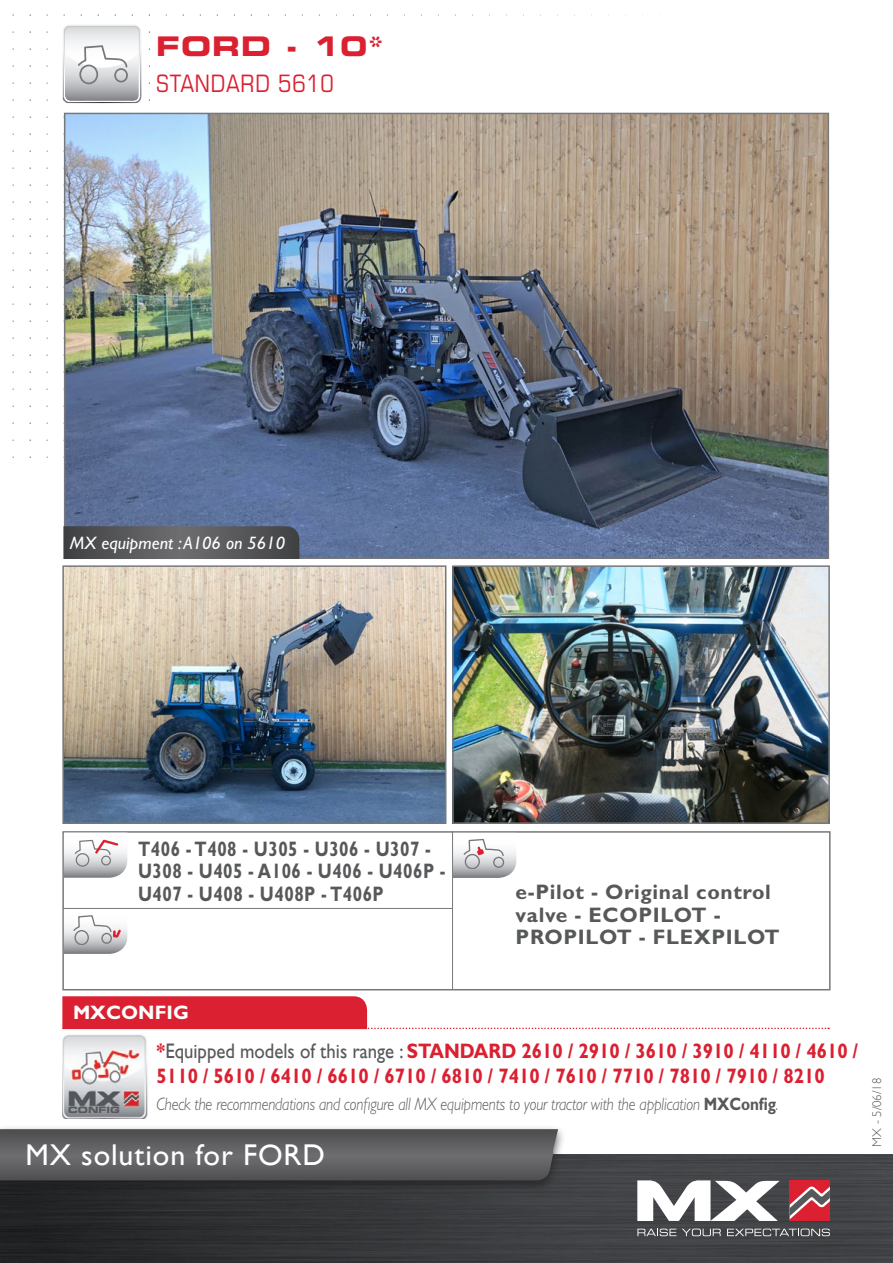
<style>
.page{position:relative;width:893px;height:1263px;background:#fff}
.page>*{position:absolute;margin:0;border:0;box-sizing:border-box;transform-origin:0 0}
.t1{font:30px "Gill Sans Std";letter-spacing:.03em;color:#fff}
.t2{font:27px "Eurostile LT Std Bold Ex 2";letter-spacing:.03em;color:#da2031}
.t3{font:condensed 24px "Eurostile LT Std";letter-spacing:.03em;color:#da2031}
.t4{font:700 21px/25.2px "Gill Sans Std";color:#da2031;scale:.89 1}
.t5{font:700 21px/22.5px "Gill Sans Std";letter-spacing:.03em;color:#57585a;scale:.81 1}
.t6{font:700 21px/22.5px "Gill Sans Std";letter-spacing:.03em;color:#57585a}
.t7{font:700 19.5px "Gill Sans Std";color:#fff}
.t8{font:italic 300 18px "Gill Sans Std";letter-spacing:-.01em;color:#57585a;scale:.85 1}
.t9{font:italic 18px "Gill Sans Std";color:#fff}
.t10{font:300 12.75px "Gill Sans Std";color:#57585a}
.t11{font:8.7px "Eurostile LT Std Bold Ex 2";color:#57585a;scale:1.05 1}
.s1{font-weight:400;color:#57585a}
.s2{font-weight:700;font-style:normal}
</style>
<div class="page">
<div style="left:62px;top:831px;width:769px;height:159px;border:2px solid #76787b"></div>
<img style="left:0;top:1154px;width:893px;height:109px">
<svg style="left:710px;top:1181px;width:70px;height:40px"></svg>
<svg style="left:637px;top:1180px;width:73px;height:41px"></svg>
<div style="left:790px;top:1181px;width:40px;height:40px;background:#da2031"></div>
<svg style="left:790px;top:1186px;width:40px;height:33px"></svg>
<svg style="left:637px;top:1228px;width:39px;height:8px"></svg>
<svg style="left:682px;top:1228px;width:39px;height:8px"></svg>
<svg style="left:727px;top:1228px;width:103px;height:8px"></svg>
<div style="left:0;top:1124px;width:567px;height:70px;background:#231f20;opacity:.75"></div>
<svg style="left:0;top:1129px;width:558px;height:51px;background:#5d5d60"></svg>
<img style="left:65px;top:568px;width:378px;height:253px">
<div style="left:62px;top:565px;width:384px;height:259px;border:2px solid #76787b"></div>
<img style="left:455px;top:568px;width:372px;height:253px">
<div style="left:452px;top:565px;width:378px;height:259px;border:2px solid #76787b"></div>
<svg style="left:63px;top:25px;width:78px;height:78px"></svg>
<svg style="left:64px;top:833px;width:63px;height:45px"></svg>
<svg style="left:64px;top:909px;width:63px;height:45px"></svg>
<svg style="left:453px;top:833px;width:63px;height:45px"></svg>
<hr style="left:452px;top:831px;width:1px;height:158px;background:#76787b">
<hr style="left:63px;top:908px;width:390px;height:1px;background:#76787b">
<img style="left:63px;top:1029px;width:86px;height:89px">
<svg style="left:62px;top:996px;width:765px;height:33px"></svg>
<img style="left:67px;top:116px;width:759px;height:440px">
<svg style="left:63px;top:526px;width:236px;height:33px;background:#57575a"></svg>
<p class="t2" style="left:156px;top:28px;width:229px">FORD - 10*</p>
<p class="t3" style="left:156px;top:69px;width:179px">STANDARD 5610</p>
<p class="t9" style="left:70px;top:532px;width:217px">MX equipment : A106 on 5610</p>
<p class="t5" style="left:138px;top:837px;width:381px">T406 - T408 - U305 - U306 - U307 -<br>U308 - U405 - A106 - U406 - U406P -<br>U407 - U408 - U408P - T406P</p>
<p class="t6" style="left:516px;top:881px;width:266px">e-Pilot - Original control valve - ECOPILOT -<br>PROPILOT - FLEXPILOT</p>
<p class="t7" style="left:73px;top:1001px;width:117px">MXCONFIG</p>
<p class="t11" style="left:68px;top:1104px;width:51px">CONFIG</p>
<p class="t4" style="left:157px;top:1038px;width:790px">*<span class="s1">Equipped models of this range :</span> STANDARD 2610 / 2910 / 3610 / 3910 / 4110 / 4610 /<br>5110 / 5610 / 6410 / 6610 / 6710 / 6810 / 7410 / 7610 / 7710 / 7810 / 7910 / 8210</p>
<p class="t8" style="left:157px;top:1094px;width:733px">Check the recommendations and configure all MX equipments to your tractor with the application <span class="s2">MXConfig</span>.</p>
<p class="t1" style="left:26px;top:1138px;width:301px">MX solution for FORD</p>
<p class="t10" style="left:870px;top:1147px;width:70px;rotate:-90deg">MX - 5/06/18</p>
</div>
